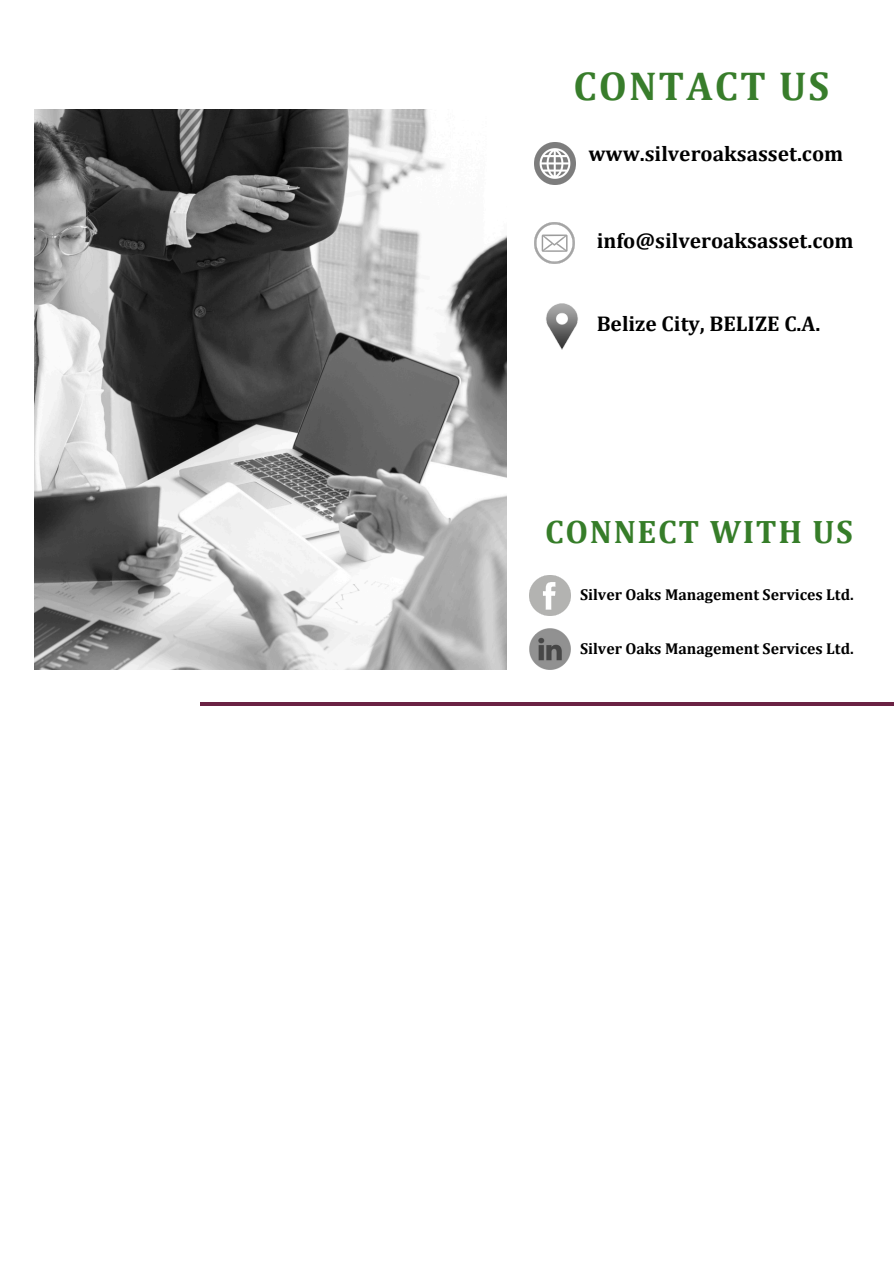
<style>
.page{position:relative;width:894px;height:1264px;background:#fff}
.page>*{position:absolute;margin:0;border:0;box-sizing:border-box;transform-origin:0 0}
.t1{font:700 40.5px "Cambria";letter-spacing:.05em;color:#387d2b}
.t2{font:700 32.7px "Cambria";letter-spacing:.05em;color:#367d29}
.t3{font:700 21.45px "Cambria";color:#000}
.t4{font:700 15.75px "Cambria";color:#000}
</style>
<div class="page">
<hr style="left:200px;top:702px;width:693px;height:3px;background:#6b2244">
<img style="left:35px;top:110px;width:471px;height:559px">
<img style="left:534px;top:142px;width:41px;height:42px">
<img style="left:534px;top:222px;width:40px;height:41px">
<img style="left:546px;top:303px;width:32px;height:47px">
<img style="left:529px;top:575px;width:41px;height:40px">
<img style="left:529px;top:628px;width:41px;height:41px">
<h1 class="t1" style="left:573px;top:62px;width:257px">CONTACT US</h1>
<p class="t3" style="left:588px;top:140px;width:256px">www.silveroaksasset.com</p>
<h3 class="t3" style="left:596px;top:227px;width:258px">info@silveroaksasset.com</h3>
<p class="t3" style="left:596px;top:311px;width:225px">Belize City, BELIZE C.A.</p>
<h2 class="t2" style="left:545px;top:511px;width:309px">CONNECT WITH US</h2>
<p class="t4" style="left:580px;top:584px;width:275px">Silver Oaks Management Services Ltd.</p>
<p class="t4" style="left:580px;top:638px;width:275px">Silver Oaks Management Services Ltd.</p>
</div>
